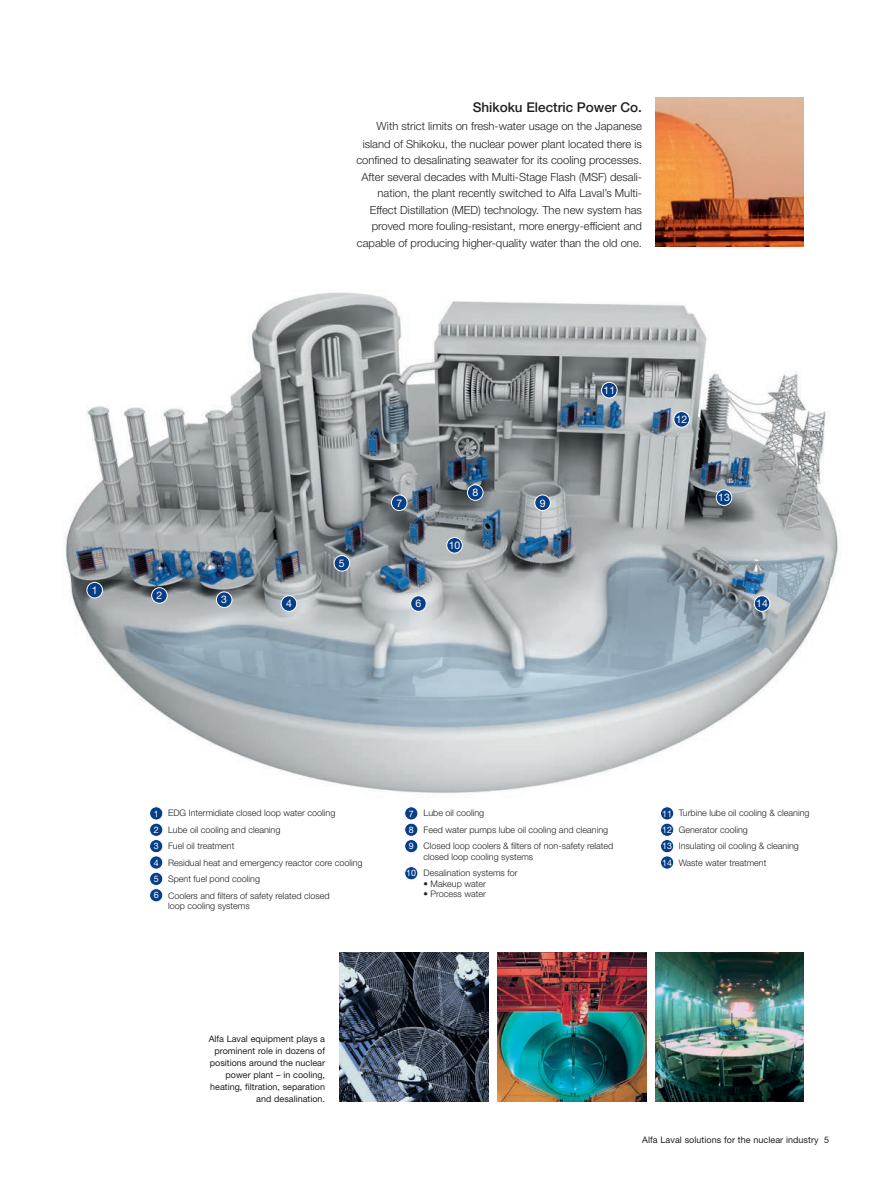
<style>
.page{position:relative;width:893px;height:1191px;background:#fff}
.page>*{position:absolute;margin:0;border:0;box-sizing:border-box;transform-origin:0 0}
.t1{font:500 13.5px "Helvetica Neue LT Std";color:#231f20}
.t2{font:300 11.25px/16.5px "Helvetica Neue LT Std";color:#231f20;text-align:right}
.t3{font:10.5px "Helvetica Neue LT Std";color:#fff}
.t4{font:300 9px/16.5px "Helvetica Neue LT Std";color:#231f20}
.t5{font:9px/12px "Helvetica Neue LT Std";color:#231f20;text-align:right}
.t6{font:8.85px/16.4px "Helvetica Neue LT Std";color:#fff;text-align:justify}
</style>
<div class="page">
<img style="left:340px;top:952px;width:148px;height:149px">
<img style="left:655px;top:952px;width:149px;height:149px">
<img style="left:498px;top:952px;width:149px;height:149px">
<img style="left:655px;top:98px;width:149px;height:149px">
<img style="left:63px;top:292px;width:778px;height:501px">
<div style="left:87px;top:582px;width:15px;height:16px;background:#073e88;border-radius:50%"></div>
<div style="left:87px;top:582px;width:16px;height:16px;border:1px solid #fff;border-radius:50%"></div>
<div style="left:152px;top:587px;width:15px;height:16px;background:#073e88;border-radius:50%"></div>
<div style="left:151px;top:587px;width:17px;height:16px;border:1px solid #fff;border-radius:50%"></div>
<div style="left:216px;top:592px;width:16px;height:15px;background:#073e88;border-radius:50%"></div>
<div style="left:216px;top:591px;width:16px;height:17px;border:1px solid #fff;border-radius:50%"></div>
<div style="left:281px;top:596px;width:16px;height:15px;background:#073e88;border-radius:50%"></div>
<div style="left:281px;top:595px;width:16px;height:16px;border:1px solid #fff;border-radius:50%"></div>
<div style="left:334px;top:555px;width:16px;height:16px;background:#073e88;border-radius:50%"></div>
<div style="left:334px;top:555px;width:16px;height:16px;border:1px solid #fff;border-radius:50%"></div>
<div style="left:411px;top:596px;width:15px;height:15px;background:#073e88;border-radius:50%"></div>
<div style="left:410px;top:595px;width:16px;height:16px;border:1px solid #fff;border-radius:50%"></div>
<div style="left:391px;top:495px;width:16px;height:15px;background:#073e88;border-radius:50%"></div>
<div style="left:391px;top:495px;width:16px;height:16px;border:1px solid #fff;border-radius:50%"></div>
<div style="left:467px;top:485px;width:16px;height:15px;background:#073e88;border-radius:50%"></div>
<div style="left:467px;top:484px;width:16px;height:16px;border:1px solid #fff;border-radius:50%"></div>
<div style="left:535px;top:495px;width:15px;height:15px;background:#073e88;border-radius:50%"></div>
<div style="left:534px;top:495px;width:17px;height:16px;border:1px solid #fff;border-radius:50%"></div>
<div style="left:447px;top:537px;width:15px;height:16px;background:#073e88;border-radius:50%"></div>
<div style="left:446px;top:537px;width:17px;height:16px;border:1px solid #fff;border-radius:50%"></div>
<div style="left:601px;top:382px;width:16px;height:16px;background:#073e88;border-radius:50%"></div>
<div style="left:601px;top:382px;width:16px;height:16px;border:1px solid #fff;border-radius:50%"></div>
<div style="left:674px;top:411px;width:15px;height:16px;background:#073e88;border-radius:50%"></div>
<div style="left:674px;top:411px;width:16px;height:16px;border:1px solid #fff;border-radius:50%"></div>
<div style="left:716px;top:490px;width:16px;height:15px;background:#073e88;border-radius:50%"></div>
<div style="left:716px;top:489px;width:16px;height:17px;border:1px solid #fff;border-radius:50%"></div>
<div style="left:754px;top:596px;width:16px;height:15px;background:#073e88;border-radius:50%"></div>
<div style="left:754px;top:595px;width:16px;height:16px;border:1px solid #fff;border-radius:50%"></div>
<div style="left:150px;top:806px;width:13px;height:14px;background:#073e88;border-radius:50%"></div>
<div style="left:149px;top:806px;width:14px;height:14px;border:1px solid #fff;border-radius:50%"></div>
<div style="left:150px;top:823px;width:13px;height:13px;background:#073e88;border-radius:50%"></div>
<div style="left:149px;top:823px;width:14px;height:13px;border:1px solid #fff;border-radius:50%"></div>
<div style="left:150px;top:872px;width:13px;height:13px;background:#073e88;border-radius:50%"></div>
<div style="left:149px;top:872px;width:14px;height:13px;border:1px solid #fff;border-radius:50%"></div>
<div style="left:150px;top:839px;width:13px;height:13px;background:#073e88;border-radius:50%"></div>
<div style="left:149px;top:839px;width:14px;height:14px;border:1px solid #fff;border-radius:50%"></div>
<div style="left:150px;top:888px;width:13px;height:14px;background:#073e88;border-radius:50%"></div>
<div style="left:149px;top:888px;width:14px;height:14px;border:1px solid #fff;border-radius:50%"></div>
<div style="left:150px;top:856px;width:13px;height:13px;background:#073e88;border-radius:50%"></div>
<div style="left:149px;top:855px;width:14px;height:14px;border:1px solid #fff;border-radius:50%"></div>
<div style="left:405px;top:806px;width:13px;height:14px;background:#073e88;border-radius:50%"></div>
<div style="left:404px;top:806px;width:14px;height:14px;border:1px solid #fff;border-radius:50%"></div>
<div style="left:405px;top:823px;width:13px;height:13px;background:#073e88;border-radius:50%"></div>
<div style="left:404px;top:823px;width:14px;height:13px;border:1px solid #fff;border-radius:50%"></div>
<div style="left:405px;top:839px;width:13px;height:13px;background:#073e88;border-radius:50%"></div>
<div style="left:404px;top:839px;width:14px;height:14px;border:1px solid #fff;border-radius:50%"></div>
<div style="left:405px;top:866px;width:13px;height:14px;background:#073e88;border-radius:50%"></div>
<div style="left:404px;top:866px;width:14px;height:14px;border:1px solid #fff;border-radius:50%"></div>
<div style="left:660px;top:806px;width:14px;height:14px;background:#073e88;border-radius:50%"></div>
<div style="left:660px;top:806px;width:14px;height:14px;border:1px solid #fff;border-radius:50%"></div>
<div style="left:660px;top:823px;width:14px;height:13px;background:#073e88;border-radius:50%"></div>
<div style="left:660px;top:823px;width:14px;height:13px;border:1px solid #fff;border-radius:50%"></div>
<div style="left:660px;top:839px;width:14px;height:13px;background:#073e88;border-radius:50%"></div>
<div style="left:660px;top:839px;width:14px;height:14px;border:1px solid #fff;border-radius:50%"></div>
<div style="left:660px;top:856px;width:14px;height:13px;background:#073e88;border-radius:50%"></div>
<div style="left:660px;top:855px;width:14px;height:14px;border:1px solid #fff;border-radius:50%"></div>
<p class="t3" style="left:92px;top:584px;width:7px">1</p>
<p class="t3" style="left:157px;top:589px;width:7px">2</p>
<h1 class="t1" style="left:473px;top:99px;width:171px">Shikoku Electric Power Co.</h1>
<p class="t2" style="left:363px;top:116px;width:281px;line-height:18px">With strict limits on fresh-water usage on the Japanese island of Shikoku, the nuclear power plant located there is</p>
<p class="t2" style="left:356px;top:152px;width:287px">confined to desalinating seawater for its cooling processes.<br>After several decades with Multi-Stage Flash (MSF) desali&shy;nation, the plant recently switched to Alfa Laval’s Multi-Effect Distillation (MED) technology. The new system has proved more fouling-resistant, more energy-efficient and capable of producing higher-quality water than the old one.</p>
<p class="t3" style="left:221px;top:593px;width:7px">3</p>
<p class="t3" style="left:286px;top:597px;width:7px">4</p>
<p class="t3" style="left:339px;top:557px;width:7px">5</p>
<p class="t3" style="left:396px;top:496px;width:7px">7</p>
<p class="t3" style="left:416px;top:597px;width:7px">6</p>
<p class="t3" style="left:472px;top:486px;width:7px">8</p>
<p class="t3" style="left:449px;top:539px;width:13px">10</p>
<p class="t3" style="left:540px;top:496px;width:7px">9</p>
<p class="t3" style="left:603px;top:384px;width:13px">11</p>
<p class="t3" style="left:676px;top:413px;width:13px">12</p>
<p class="t3" style="left:718px;top:491px;width:13px">13</p>
<p class="t3" style="left:756px;top:597px;width:13px">14</p>
<p class="t6" style="left:154px;top:805px;width:6px">1<br>2</p>
<p class="t6" style="left:154px;top:838px;width:6px">3</p>
<p class="t6" style="left:154px;top:854px;width:6px">4</p>
<p class="t6" style="left:154px;top:870px;width:6px">5</p>
<p class="t6" style="left:154px;top:887px;width:6px">6</p>
<p class="t4" style="left:168px;top:804px;width:196px">EDG Intermidiate closed loop water cooling<br>Lube oil cooling and cleaning<br>Fuel oil treatment<br>Residual heat and emergency reactor core cooling Spent fuel pond cooling<br>Coolers and filters of safety related closed</p>
<p class="t4" style="left:168px;top:897px;width:83px">loop cooling systems</p>
<p class="t6" style="left:409px;top:805px;width:6px">7<br>8<br>9</p>
<p class="t6" style="left:406px;top:865px;width:11px">10</p>
<p class="t4" style="left:424px;top:804px;width:191px">Lube oil cooling<br>Feed water pumps lube oil cooling and cleaning<br>Closed loop coolers &amp; filters of non-safety related</p>
<p class="t4" style="left:424px;top:848px;width:111px">closed loop cooling systems<br>Desalination systems for</p>
<p class="t4" style="left:424px;top:875px;width:64px">• Makeup water</p>
<p class="t4" style="left:424px;top:885px;width:64px">• Process water</p>
<p class="t4" style="left:679px;top:805px;width:132px">Turbine lube oil cooling &amp; cleaning<br>Generator cooling<br>Insulating oil cooling &amp; cleaning<br>Waste water treatment</p>
<p class="t6" style="left:662px;top:805px;width:11px">11<br>12<br>13<br>14</p>
<p class="t5" style="left:209px;top:1032px;width:118px">Alfa Laval equipment plays a prominent role in dozens of positions around the nuclear power plant – in cooling, heating, filtration, separation and desalination.</p>
<p class="t5" style="left:642px;top:1133px;width:188px">Alfa Laval solutions for the nuclear industry 5</p>
</div>
